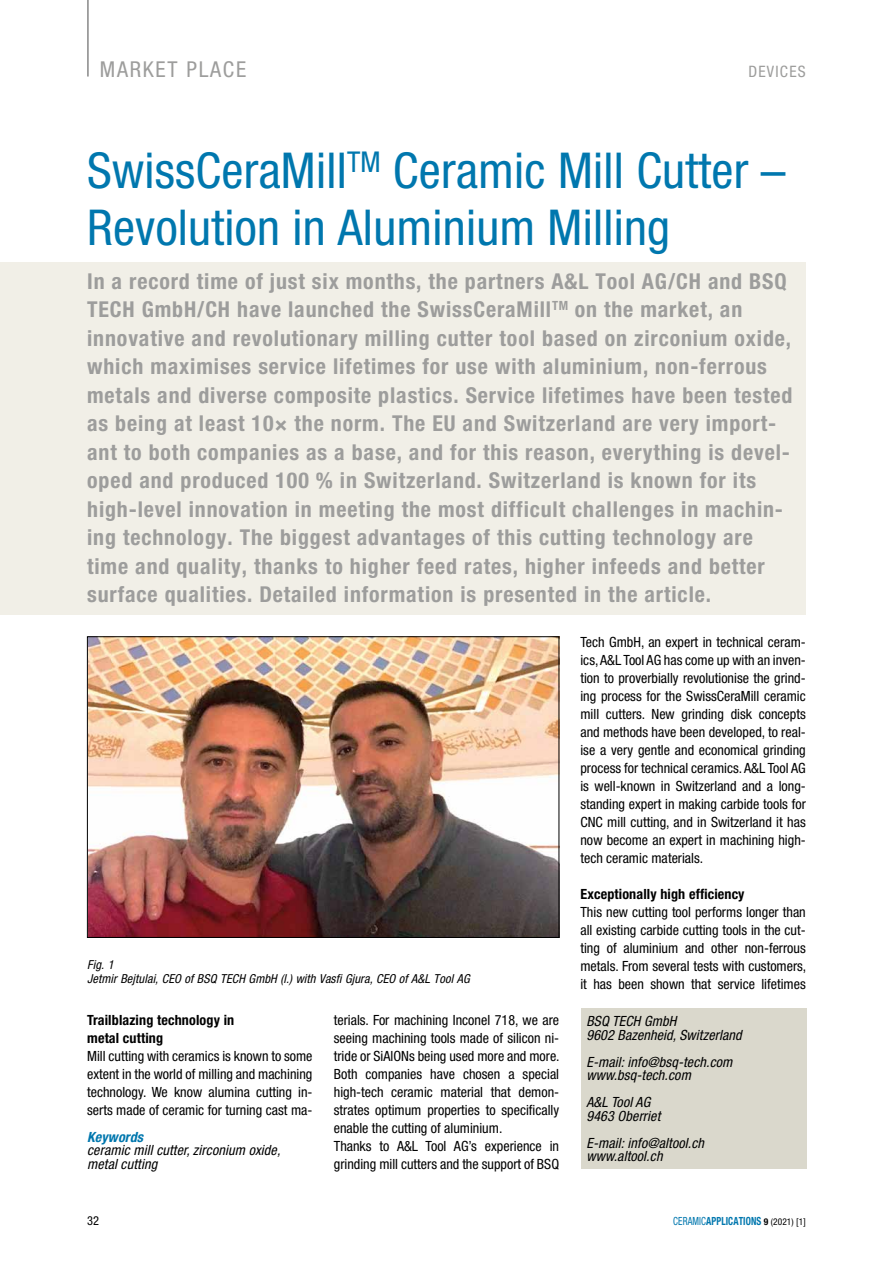
<style>
.page{position:relative;width:893px;height:1263px;background:#fff}
.page>*{position:absolute;margin:0;border:0;box-sizing:border-box;transform-origin:0 0}
.t1{font:condensed 49.5px/57px "Helvetica Neue";letter-spacing:.005em;color:#0077ae}
.t2{font:700 condensed 21.9px/28.5px "Helvetica Neue";letter-spacing:.04em;color:#9d9d9c}
.t3{font:condensed 21.9px "Helvetica Neue";letter-spacing:.08em;color:#9d9d9c}
.t4{font:condensed 15.75px "Helvetica Neue";letter-spacing:.08em;color:#9d9d9c}
.t5{font:condensed 14.1px/18px "Helvetica Neue";color:#000;text-align:justify}
.t6{font:italic condensed 14.1px/13.5px "Helvetica Neue";letter-spacing:.01em;color:#000}
.t7{font:700 condensed 14.1px/18px "Helvetica Neue";letter-spacing:.01em;color:#000}
.t8{font:italic 700 condensed 14.1px "Helvetica Neue";letter-spacing:.01em;color:#0077ae}
.t9{font:italic condensed 12.3px/13.5px "Helvetica Neue";letter-spacing:.01em;color:#000}
.t10{font:condensed 12.3px "Helvetica Neue";color:#000}
.t11{font:700 condensed 11.25px "Helvetica Neue";letter-spacing:.01em;color:#0077ae;scale:.83 1}
.s1{font-weight:400}
.s2{font-size:9.3px;color:#000}
.s3{font-weight:400;font-size:9.3px;color:#000}
</style>
<div class="page">
<hr style="left:87px;top:0;width:2px;height:77px;background:#878787">
<div style="left:0;top:261px;width:806px;height:353px;background:#f1efe7"></div>
<div style="left:581px;top:1008px;width:225px;height:160px;background:#dad8cc"></div>
<img style="left:89px;top:638px;width:468px;height:298px">
<div style="left:87px;top:636px;width:472px;height:302px;border:1px solid #000"></div>
<h2 class="t3" style="left:100px;top:56px;width:148px">MARKET PLACE</h2>
<p class="t4" style="left:748px;top:62px;width:59px">DEVICES</p>
<h1 class="t1" style="left:87px;top:142px;width:700px">SwissCeraMill<sup>TM</sup> Ceramic Mill Cutter –<br>Revolution in Aluminium Milling</h1>
<p class="t2" style="left:87px;top:266px;width:707px">In a record time of just six months, the partners A&amp;L Tool AG/CH and BSQ TECH GmbH/CH have launched the SwissCeraMill<sup>TM</sup> on the market, an innovative and revolutionary milling cutter tool based on zirconium oxide, which maximises service lifetimes for use with aluminium, non-ferrous metals and diverse composite plastics. Service lifetimes have been tested as being at least 10× the norm. The EU and Switzerland are very import&shy;ant to both companies as a base, and for this reason, everything is devel&shy;oped and produced 100 % in Switzerland. Switzerland is known for its high-level innovation in meeting the most difficult challenges in machin&shy;ing technology. The biggest advantages of this cutting technology are time and quality, thanks to higher feed rates, higher infeeds and better surface qualities. Detailed information is presented in the article.</p>
<p class="t9" style="left:87px;top:958px;width:384px">Fig. 1<br>Jetmir Bejtulai, CEO of BSQ TECH GmbH (l.) with Vasfi Gjura, CEO of A&amp;L Tool AG</p>
<p class="t7" style="left:87px;top:1010px;width:149px">Trailblazing technology in metal cutting</p>
<p class="t5" style="left:87px;top:1046px;width:227px">Mill cutting with ceramics is known to some extent in the world of milling and machining technology. We know alumina cutting in&shy;serts made of ceramic for turning cast ma-</p>
<p class="t5" style="left:334px;top:1010px;width:227px;text-align:left">terials. For machining Inconel 718, we are seeing machining tools made of silicon ni&shy;tride or SiAlONs being used more and more.<br>Both companies have chosen a special high-tech ceramic material that demon&shy;strates optimum properties to specifically enable the cutting of aluminium.<br>Thanks to A&amp;L Tool AG’s experience in grinding mill cutters and the support of BSQ</p>
<p class="t8" style="left:87px;top:1128px;width:58px">Keywords</p>
<p class="t6" style="left:87px;top:1143px;width:195px">ceramic mill cutter, zirconium oxide, metal cutting</p>
<p class="t5" style="left:580px;top:632px;width:227px">Tech GmbH, an expert in technical ceram&shy;ics, A&amp;L Tool AG has come up with an inven&shy;tion to proverbially revolutionise the grind&shy;ing process for the SwissCeraMill ceramic mill cutters. New grinding disk concepts and methods have been developed, to real&shy;ise a very gentle and economical grinding process for technical ceramics. A&amp;L Tool AG is well-known in Switzerland and a long&shy;standing expert in making carbide tools for CNC mill cutting, and in Switzerland it has now become an expert in machining high&shy;tech ceramic materials.</p>
<p class="t7" style="left:580px;top:884px;width:166px">Exceptionally high efficiency</p>
<p class="t5" style="left:580px;top:902px;width:227px">This new cutting tool performs longer than all existing carbide cutting tools in the cut&shy;ting of aluminium and other non-ferrous metals. From several tests with customers, it has been shown that service lifetimes</p>
<p class="t6" style="left:586px;top:1014px;width:157px">BSQ TECH GmbH<br>9602 Bazenheid, Switzerland</p>
<p class="t6" style="left:586px;top:1055px;width:147px">E-mail: info@bsq-tech.com www.bsq-tech.com</p>
<p class="t6" style="left:586px;top:1095px;width:75px">A&amp;L Tool AG<br>9463 Oberriet</p>
<p class="t6" style="left:586px;top:1136px;width:119px">E-mail: info@altool.ch www.altool.ch</p>
<p class="t10" style="left:87px;top:1213px;width:14px">32</p>
<p class="t11" style="left:673px;top:1214px;width:161px"><span class="s1">CERAMIC</span>APPLICATIONS <span class="s2">9</span> <span class="s3">(2021) [1]</span></p>
</div>
